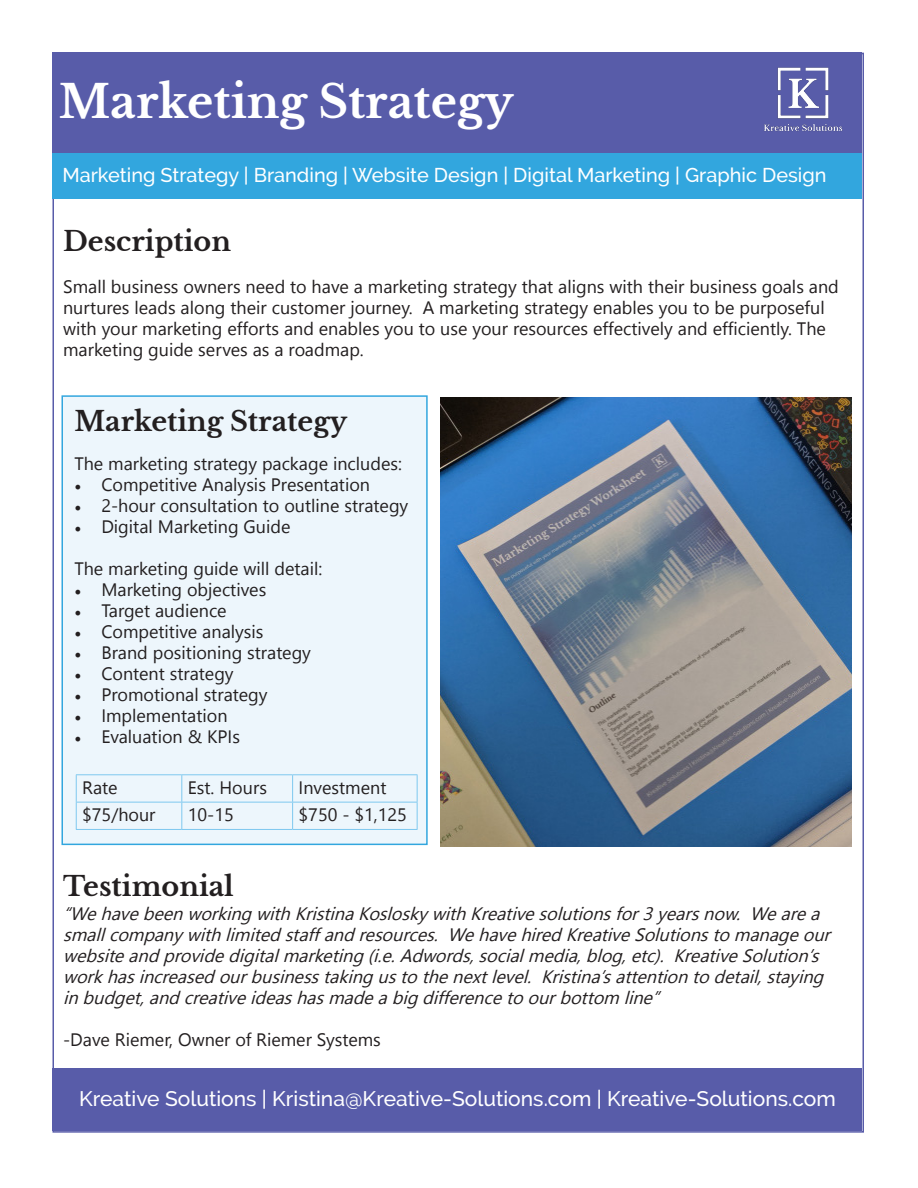
<style>
.page{position:relative;width:918px;height:1188px;background:#fff}
.page>*{position:absolute;margin:0;border:0;box-sizing:border-box;transform-origin:0 0}
.t1{font:700 45px "Libre Baskerville";color:#fff}
.t2{font:700 27px "Libre Baskerville";color:#231f20}
.t3{font:500 21px "Raleway";color:#fff}
.t4{font:500 19.8px "Raleway";color:#fff}
.t5{font:18px/21px "Leelawadee UI";color:#231f20}
.t6{font:italic 18px/21px "Leelawadee UI";color:#231f20}
.s1{font-family:"Minion Pro"}
</style>
<div class="page">
<div style="left:52px;top:53px;width:812px;height:1080px;background:#fff;border:2px solid #585ca9"></div>
<div style="left:52px;top:99px;width:810px;height:99px;background:#32a6de"></div>
<div style="left:52px;top:52px;width:810px;height:101px;background:#585ca9"></div>
<div style="left:52px;top:1068px;width:810px;height:63px;background:#585ca9"></div>
<img style="left:764px;top:67px;width:79px;height:65px">
<div style="left:62px;top:395px;width:366px;height:450px;background:#edf6fc;border:2px solid #32a6de"></div>
<img style="left:441px;top:397px;width:410px;height:450px">
<hr style="left:76px;top:774px;width:106px;height:1px;background:#7ec8ef">
<hr style="left:182px;top:774px;width:111px;height:1px;background:#7ec8ef">
<hr style="left:293px;top:774px;width:125px;height:1px;background:#7ec8ef">
<hr style="left:76px;top:802px;width:106px;height:1px;background:#7ec8ef">
<svg style="left:76px;top:775px;width:1px;height:54px"></svg>
<hr style="left:182px;top:802px;width:111px;height:1px;background:#7ec8ef">
<svg style="left:181px;top:775px;width:1px;height:54px"></svg>
<hr style="left:293px;top:802px;width:125px;height:1px;background:#7ec8ef">
<svg style="left:292px;top:775px;width:1px;height:54px"></svg>
<svg style="left:417px;top:775px;width:1px;height:54px"></svg>
<hr style="left:76px;top:829px;width:106px;height:1px;background:#7ec8ef">
<hr style="left:182px;top:829px;width:111px;height:1px;background:#7ec8ef">
<hr style="left:293px;top:829px;width:125px;height:1px;background:#7ec8ef">
<p class="t1" style="left:59px;top:74px;width:456px">Marketing Strategy</p>
<p class="t4" style="left:62px;top:163px;width:766px">Marketing Strategy | Branding | Website Design | Digital Marketing | Graphic Design</p>
<p class="t2" style="left:63px;top:225px;width:169px">Description</p>
<p class="t5" style="left:63px;top:275px;width:777px">Small business owners need to have a marketing strategy that aligns with their business goals and nurtures leads along their customer journey. A marketing strategy enables you to be purposeful with your marketing efforts and enables you to use your resources effectively and efficiently. The marketing guide serves as a roadmap.</p>
<p class="t2" style="left:74px;top:405px;width:274px">Marketing Strategy</p>
<p class="t5" style="left:74px;top:452px;width:329px">The marketing strategy package includes:</p>
<p class="t5" style="left:74px;top:473px;width:297px"><span class="s1">•</span> Competitive Analysis Presentation</p>
<p class="t5" style="left:74px;top:494px;width:335px"><span class="s1">•</span> 2-hour consultation to outline strategy</p>
<p class="t5" style="left:74px;top:515px;width:218px"><span class="s1">•</span> Digital Marketing Guide</p>
<p class="t5" style="left:74px;top:557px;width:250px">The marketing guide will detail:</p>
<p class="t5" style="left:74px;top:578px;width:193px"><span class="s1">•</span> Marketing objectives</p>
<p class="t5" style="left:74px;top:599px;width:154px"><span class="s1">•</span> Target audience</p>
<p class="t5" style="left:74px;top:620px;width:191px"><span class="s1">•</span> Competitive analysis</p>
<p class="t5" style="left:74px;top:641px;width:238px"><span class="s1">•</span> Brand positioning strategy</p>
<p class="t5" style="left:74px;top:662px;width:161px"><span class="s1">•</span> Content strategy</p>
<p class="t5" style="left:74px;top:683px;width:195px"><span class="s1">•</span> Promotional strategy</p>
<p class="t5" style="left:74px;top:704px;width:155px"><span class="s1">•</span> Implementation</p>
<p class="t5" style="left:74px;top:725px;width:167px"><span class="s1">•</span> Evaluation &amp; KPIs</p>
<p class="t5" style="left:82px;top:776px;width:37px">Rate</p>
<p class="t5" style="left:188px;top:776px;width:81px">Est. Hours</p>
<p class="t5" style="left:299px;top:776px;width:89px">Investment</p>
<p class="t5" style="left:82px;top:803px;width:75px">$75/hour</p>
<p class="t5" style="left:188px;top:803px;width:48px">10-15</p>
<p class="t5" style="left:299px;top:803px;width:110px">$750 - $1,125</p>
<p class="t2" style="left:63px;top:869px;width:172px">Testimonial</p>
<p class="t6" style="left:63px;top:902px;width:774px">“WehavebeenworkingwithKristinaKoslosky withKreativesolutionsfor3yearsnow. Wearea smallcompany withlimitedstaffandresources. WehavehiredKreativeSolutionstomanageour websiteandprovidedigitalmarketing(i.e.Adwords,socialmedia,blog,etc). KreativeSolution’s workhasincreasedourbusinesstakingustothenextlevel. Kristina’sattentiontodetail,staying inbudget,andcreativeideashasmadeabigdifferencetoourbottom line”</p>
<p class="t5" style="left:63px;top:1028px;width:319px">-Dave Riemer, Owner of Riemer Systems</p>
<p class="t3" style="left:79px;top:1087px;width:758px">Kreative Solutions | Kristina@Kreative-Solutions.com | Kreative-Solutions.com</p>
</div>
